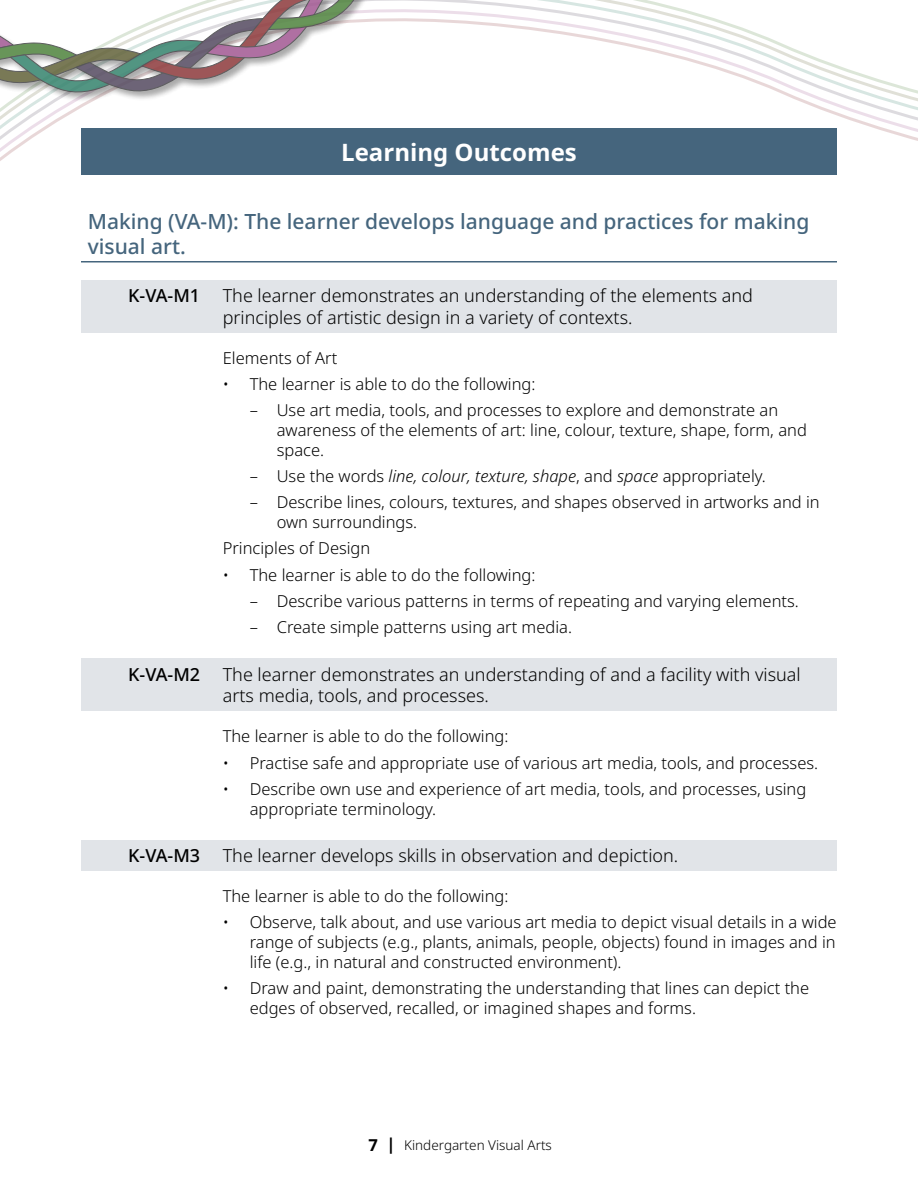
<style>
.page{position:relative;width:918px;height:1188px;background:#fff}
.page>*{position:absolute;margin:0;border:0;box-sizing:border-box;transform-origin:0 0}
.H2_White{font:700 24px "Noto Sans";color:#fff}
.Header_Outcomes{font:500 21px/25.2px "Noto Sans";color:#45657d}
.GLO_arts{font:300 18px/21.6px "Noto Sans";color:#000}
.GLO_arts-2{font:500 18px "Noto Sans";letter-spacing:-.02em;color:#000}
.Bullet_Outcome_no_bullet{font:300 16.5px/19.8px "Noto Sans";color:#000}
.t1{font:300 13.5px "Noto Sans";color:#000}
.s1{font-style:italic}
.s2{font-weight:700;font-size:16.5px}
</style>
<div class="page">
<svg style="left:0;top:0;width:918px;height:175px"></svg>
<div style="left:0;top:0;width:515px;height:102px;background:#000;opacity:.4"></div>
<svg style="left:0;top:0;width:407px;height:96px"></svg>
<div style="left:81px;top:128px;width:756px;height:46px;background:#45657d"></div>
<hr style="left:81px;top:261px;width:756px;height:2px;background:#45657d">
<div style="left:81px;top:280px;width:756px;height:52px;background:#e1e4e8"></div>
<div style="left:81px;top:658px;width:756px;height:53px;background:#e1e4e8"></div>
<div style="left:81px;top:840px;width:756px;height:31px;background:#e1e4e8"></div>
<h2 class="H2_White" style="left:341px;top:135px;width:237px">Learning Outcomes</h2>
<h3 class="Header_Outcomes" style="left:88px;top:209px;width:723px">Making (VA-M): The learner develops language and practices for making visual art.</h3>
<h4 class="GLO_arts-2" style="left:128px;top:283px;width:73px">K-VA-M1</h4>
<h4 class="GLO_arts" style="left:223px;top:285px;width:532px">The learner demonstrates an understanding of the elements and principles of artistic design in a variety of contexts.</h4>
<p class="Bullet_Outcome_no_bullet" style="left:223px;top:348px;width:116px">Elements of Art</p>
<p class="Bullet_Outcome_no_bullet" style="left:223px;top:374px;width:314px">• The learner is able to do the following:</p>
<p class="Bullet_Outcome_no_bullet" style="left:277px;top:401px;width:532px;text-indent:-27px">– Use art media, tools, and processes to explore and demonstrate an awareness of the elements of art: line, colour, texture, shape, form, and space.</p>
<p class="Bullet_Outcome_no_bullet" style="left:250px;top:467px;width:518px">– Use the words <span class="s1">line, colour, texture, shape</span>, and <span class="s1">space</span> appropriately.</p>
<p class="Bullet_Outcome_no_bullet" style="left:277px;top:493px;width:544px;text-indent:-27px">– Describe lines, colours, textures, and shapes observed in artworks and in own surroundings.</p>
<p class="Bullet_Outcome_no_bullet" style="left:223px;top:539px;width:149px">Principles of Design</p>
<p class="Bullet_Outcome_no_bullet" style="left:223px;top:565px;width:314px">• The learner is able to do the following:</p>
<p class="Bullet_Outcome_no_bullet" style="left:250px;top:592px;width:551px">– Describe various patterns in terms of repeating and varying elements.</p>
<p class="Bullet_Outcome_no_bullet" style="left:250px;top:618px;width:324px">– Create simple patterns using art media.</p>
<h4 class="GLO_arts-2" style="left:128px;top:662px;width:73px">K-VA-M2</h4>
<h4 class="GLO_arts" style="left:223px;top:664px;width:579px">The learner demonstrates an understanding of and a facility with visual arts media, tools, and processes.</h4>
<p class="Bullet_Outcome_no_bullet" style="left:223px;top:727px;width:287px">The learner is able to do the following:</p>
<p class="Bullet_Outcome_no_bullet" style="left:223px;top:753px;width:597px">• Practise safe and appropriate use of various art media, tools, and processes.</p>
<p class="Bullet_Outcome_no_bullet" style="left:250px;top:779px;width:558px;text-indent:-27px">• Describe own use and experience of art media, tools, and processes, using appropriate terminology.</p>
<h4 class="GLO_arts-2" style="left:128px;top:843px;width:73px">K-VA-M3</h4>
<h4 class="GLO_arts" style="left:223px;top:845px;width:457px">The learner develops skills in observation and depiction.</h4>
<p class="Bullet_Outcome_no_bullet" style="left:223px;top:886px;width:287px">The learner is able to do the following:</p>
<p class="Bullet_Outcome_no_bullet" style="left:250px;top:913px;width:588px;text-align:justify;text-indent:-27px">• Observe, talk about, and use various art media to depict visual details in a wide range of subjects (e.g., plants, animals, people, objects) found in images and in life (e.g., in natural and constructed environment).</p>
<p class="Bullet_Outcome_no_bullet" style="left:250px;top:979px;width:561px;text-indent:-27px">• Draw and paint, demonstrating the understanding that lines can depict the edges of observed, recalled, or imagined shapes and forms.</p>
<p class="t1" style="left:368px;top:1135px;width:185px"><span class="s2">7 |</span> Kindergarten Visual Arts</p>
</div>
